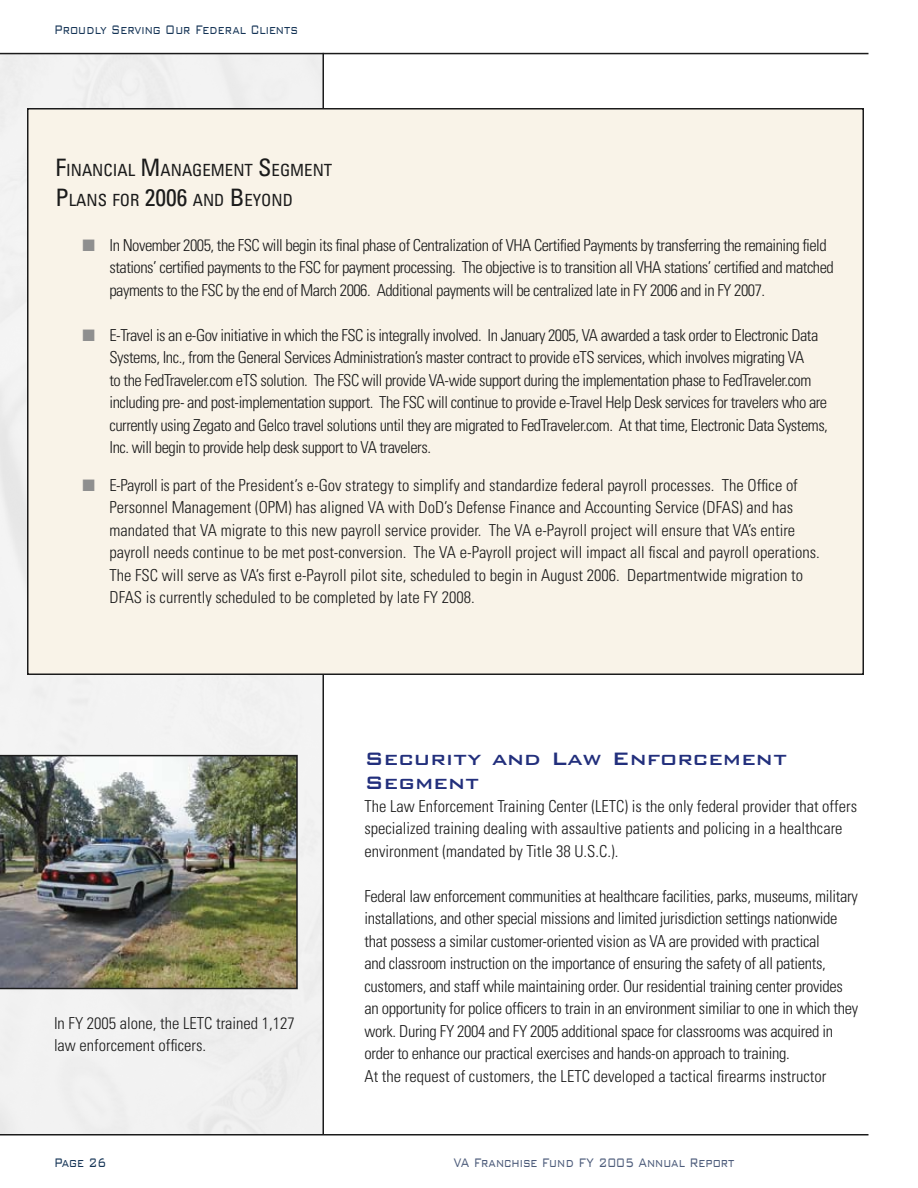
<style>
.page{position:relative;width:918px;height:1188px;background:#fff}
.page>*{position:absolute;margin:0;border:0;box-sizing:border-box;transform-origin:0 0}
.t1{font:500 24px/24px "Bank Gothic BT";color:#222f7c}
.t2{font:condensed 16.8px/29.2px "Univers";color:#1b1b1b}
.t3{font:300 condensed 16.5px/22.5px "Univers";letter-spacing:-.02em;color:#1b1b1b}
.t4{font:300 condensed 16.5px/22.5px "Univers";color:#1b1b1b}
.t5{font:300 16.5px "Bank Gothic BT";color:#153456;scale:.72 1}
.t6{font:300 16.5px "Bank Gothic BT";color:#4c5b7a;scale:.72 1}
.s1{font-size:24px}
.s2{color:#8f8f8f}
</style>
<div class="page">
<hr style="left:0;top:53px;width:868px;height:1px;background:#1b1b1b">
<hr style="left:0;top:1134px;width:868px;height:2px;background:#1b1b1b">
<hr style="left:322px;top:53px;width:2px;height:1081px;background:#1b1b1b">
<div style="left:28px;top:109px;width:835px;height:565px;background:#f9f3e8"></div>
<img style="left:0;top:755px;width:298px;height:234px">
<p class="t5" style="left:54px;top:21px;width:340px">Proudly Serving Our Federal Clients</p>
<p class="t2" style="left:56px;top:155px;width:278px"><span class="s1">F</span>I NANCIAL <span class="s1">M</span>ANAGEMENT <span class="s1">S</span>EGMENT<br><span class="s1">P</span>LANS FOR <span class="s1">2006</span> AND <span class="s1">B</span>EYOND</p>
<p class="t3" style="left:110px;top:233px;width:726px;text-indent:-27px"><span class="s2">■</span> In November 2005, the FSC will begin its final phase of Centralization of VHA Certified Payments by transferring the remaining field stations’ certified payments to the FSC for payment processing. The objective is to transition all VHA stations’ certified and matched payments to the FSC by the end of March 2006. Additional payments will be centralized late in FY 2006 and in FY 2007.</p>
<p class="t3" style="left:110px;top:323px;width:720px;text-indent:-27px"><span class="s2">■</span> E-Travel is an e-Gov initiative in which the FSC is integrally involved. In January 2005, VA awarded a task order to Electronic Data Systems, Inc., from the General Services Administration’s master contract to provide eTS services, which involves migrating VA<br>to the FedTraveler.com eTS solution. The FSC will provide VA-wide support during the implementation phase to FedTraveler.com including pre- and post-implementation support. The FSC will continue to provide e-Travel Help Desk services for travelers who are currently using Zegato and Gelco travel solutions until they are migrated to FedTraveler.com. At that time, Electronic Data Systems, Inc. will begin to provide help desk support to VA travelers.</p>
<p class="t4" style="left:110px;top:474px;width:712px;text-indent:-27px"><span class="s2">■</span> E-Payroll is part of the President’s e-Gov strategy to simplify and standardize federal payroll processes. The Office of Personnel Management (OPM) has aligned VA with DoD’s Defense Finance and Accounting Service (DFAS) and has mandated that VA migrate to this new payroll service provider. The VA e-Payroll project will ensure that VA’s entire payroll needs continue to be met post-conversion. The VA e-Payroll project will impact all fiscal and payroll operations.<br>The FSC will serve as VA’s first e-Payroll pilot site, scheduled to begin in August 2006. Departmentwide migration to DFAS is currently scheduled to be completed by late FY 2008.</p>
<p class="t4" style="left:54px;top:1012px;width:242px">In FY 2005 alone, the LETC trained 1,127 law enforcement officers.</p>
<p class="t5" style="left:54px;top:1153px;width:71px">Page 26</p>
<h1 class="t1" style="left:364px;top:747px;width:424px">Security and Law Enforcement<br>Segment</h1>
<p class="t4" style="left:364px;top:795px;width:494px">The Law Enforcement Training Center (LETC) is the only federal provider that offers specialized training dealing with assaultive patients and policing in a healthcare environment (mandated by Title 38 U.S.C.).</p>
<p class="t3" style="left:364px;top:885px;width:495px">Federal law enforcement communities at healthcare facilities, parks, museums, military installations, and other special missions and limited jurisdiction settings nationwide that possess a similar customer-oriented vision as VA are provided with practical<br>and classroom instruction on the importance of ensuring the safety of all patients, customers, and staff while maintaining order. Our residential training center provides an opportunity for police officers to train in an environment similiar to one in which they work. During FY 2004 and FY 2005 additional space for classrooms was acquired in order to enhance our practical exercises and hands-on approach to training.<br>At the request of customers, the LETC developed a tactical firearms instructor</p>
<p class="t6" style="left:454px;top:1153px;width:392px">VA Franchise Fund FY 2005 Annual Report</p>
</div>
